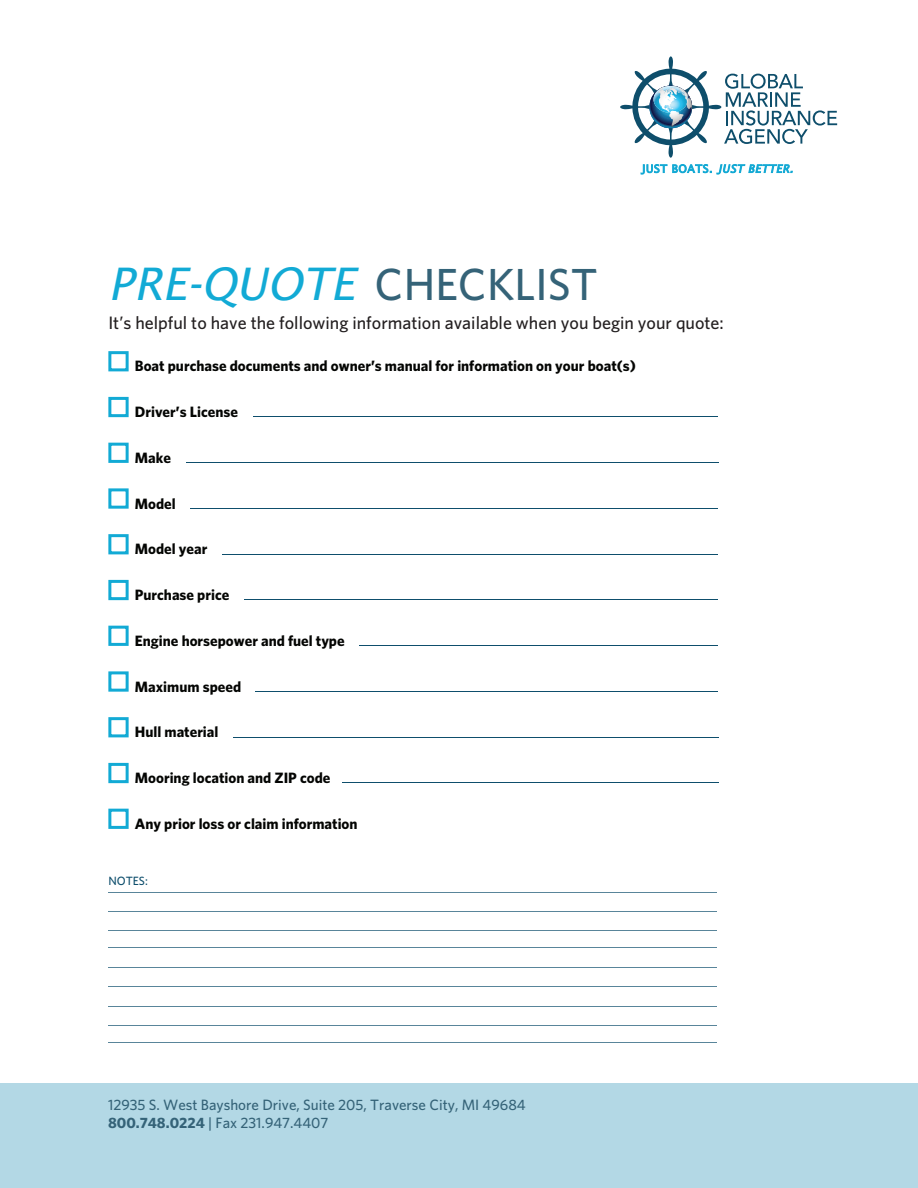
<style>
.page{position:relative;width:918px;height:1188px;background:#fff}
.page>*{position:absolute;margin:0;border:0;box-sizing:border-box;transform-origin:0 0}
.t1{font:italic 45px "Lucida Sans";color:#12aad5}
.t2{font:500 18px "Whitney";color:#231f20}
.t3{font:700 15px "Whitney";color:#040503}
.t4{font:500 15px/18px "Whitney";color:#356378}
.t5{font:500 12px "Whitney";color:#0e4e6c}
.s1{font-family:"Whitney";font-weight:500;font-style:normal;color:#356378}
.s2{font-weight:700}
</style>
<div class="page">
<div style="left:0;top:1083px;width:918px;height:105px;background:#b3d8e5"></div>
<svg style="left:620px;top:56px;width:217px;height:102px"></svg>
<svg style="left:641px;top:164px;width:151px;height:10px"></svg>
<div style="left:108px;top:351px;width:21px;height:20px;border:3px solid #12aad5"></div>
<div style="left:108px;top:397px;width:21px;height:20px;border:3px solid #12aad5"></div>
<div style="left:108px;top:443px;width:21px;height:20px;border:3px solid #12aad5"></div>
<div style="left:108px;top:488px;width:21px;height:21px;border:3px solid #12aad5"></div>
<div style="left:108px;top:534px;width:21px;height:20px;border:3px solid #12aad5"></div>
<div style="left:108px;top:580px;width:21px;height:20px;border:3px solid #12aad5"></div>
<div style="left:108px;top:626px;width:21px;height:20px;border:3px solid #12aad5"></div>
<div style="left:108px;top:671px;width:21px;height:21px;border:3px solid #12aad5"></div>
<div style="left:108px;top:717px;width:21px;height:20px;border:3px solid #12aad5"></div>
<div style="left:108px;top:763px;width:21px;height:20px;border:3px solid #12aad5"></div>
<div style="left:108px;top:809px;width:21px;height:20px;border:3px solid #12aad5"></div>
<hr style="left:186px;top:462px;width:532px;height:1px;background:#0e4e6c">
<hr style="left:191px;top:508px;width:527px;height:1px;background:#0e4e6c">
<hr style="left:223px;top:554px;width:495px;height:1px;background:#0e4e6c">
<hr style="left:244px;top:600px;width:474px;height:1px;background:#0e4e6c">
<hr style="left:360px;top:645px;width:358px;height:1px;background:#0e4e6c">
<hr style="left:256px;top:691px;width:462px;height:1px;background:#0e4e6c">
<hr style="left:233px;top:737px;width:485px;height:1px;background:#0e4e6c">
<hr style="left:108px;top:892px;width:609px;height:1px;background:#0e4e6c">
<hr style="left:108px;top:911px;width:609px;height:1px;background:#0e4e6c">
<hr style="left:108px;top:930px;width:609px;height:1px;background:#0e4e6c">
<hr style="left:108px;top:948px;width:609px;height:1px;background:#0e4e6c">
<hr style="left:108px;top:967px;width:609px;height:1px;background:#0e4e6c">
<hr style="left:108px;top:986px;width:609px;height:1px;background:#0e4e6c">
<hr style="left:108px;top:1006px;width:609px;height:1px;background:#0e4e6c">
<hr style="left:108px;top:1025px;width:609px;height:1px;background:#0e4e6c">
<hr style="left:108px;top:1043px;width:609px;height:1px;background:#0e4e6c">
<hr style="left:253px;top:417px;width:465px;height:1px;background:#0e4e6c">
<hr style="left:342px;top:783px;width:376px;height:1px;background:#0e4e6c">
<p class="t1" style="left:108px;top:258px;width:491px">PRE-QUOTE <span class="s1">CHECKLIST</span></p>
<p class="t2" style="left:108px;top:312px;width:617px">It’s helpful to have the following information available when you begin your quote:</p>
<p class="t3" style="left:135px;top:357px;width:503px">Boat purchase documents and owner’s manual for information on your boat(s)</p>
<p class="t3" style="left:135px;top:403px;width:105px">Driver’s License</p>
<p class="t3" style="left:135px;top:449px;width:38px">Make</p>
<p class="t3" style="left:135px;top:494px;width:42px">Model</p>
<p class="t3" style="left:135px;top:540px;width:74px">Model year</p>
<p class="t3" style="left:135px;top:586px;width:96px">Purchase price</p>
<p class="t3" style="left:135px;top:632px;width:211px">Engine horsepower and fuel type</p>
<p class="t3" style="left:135px;top:677px;width:108px">Maximum speed</p>
<p class="t3" style="left:135px;top:723px;width:85px">Hull material</p>
<p class="t3" style="left:135px;top:769px;width:197px">Mooring location and ZIP code</p>
<p class="t3" style="left:135px;top:815px;width:224px">Any prior loss or claim information</p>
<p class="t5" style="left:108px;top:873px;width:41px">NOTES:</p>
<p class="t4" style="left:108px;top:1095px;width:419px">12935 S. West Bayshore Drive, Suite 205, Traverse City, MI 49684<br><span class="s2">800.748.0224</span> | Fax 231.947.4407</p>
</div>
